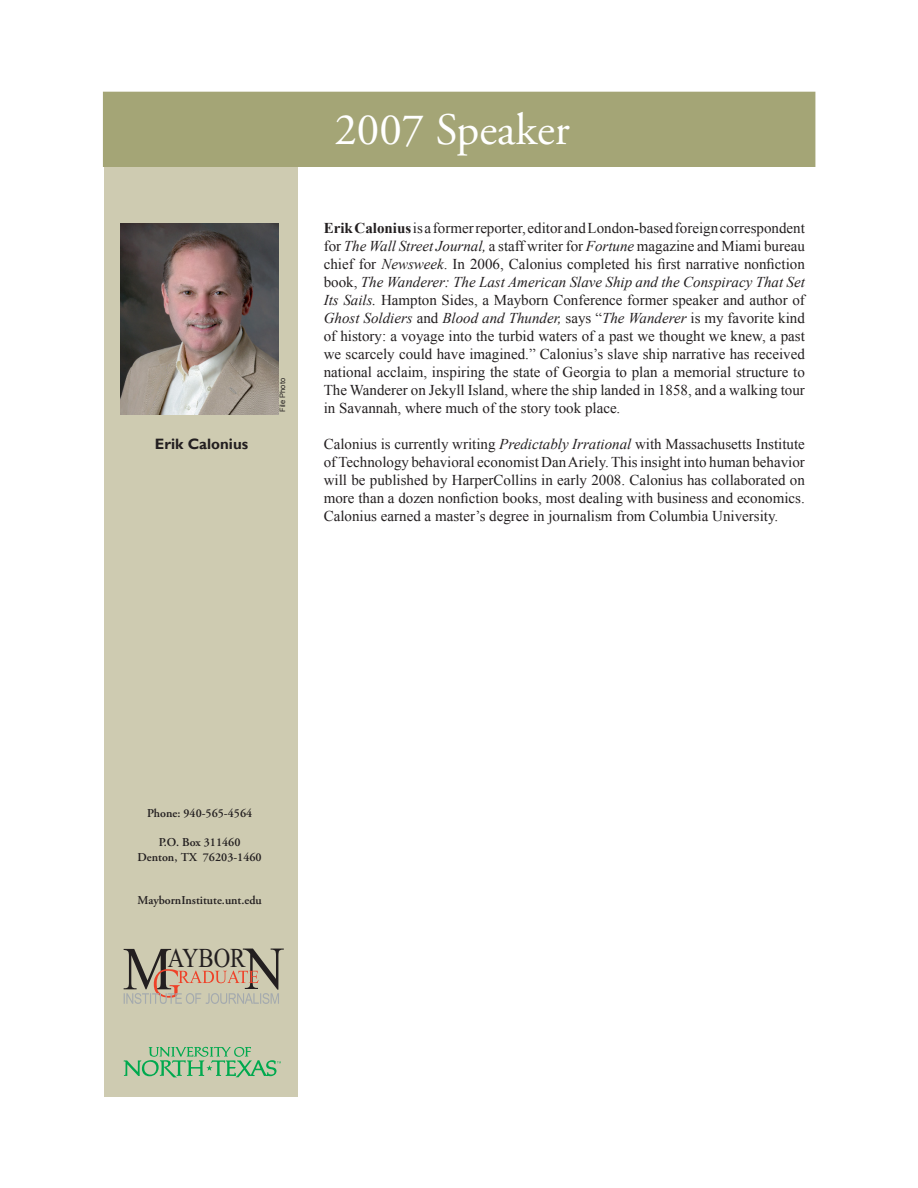
<style>
.page{position:relative;width:918px;height:1188px;background:#fff}
.page>*{position:absolute;margin:0;border:0;box-sizing:border-box;transform-origin:0 0}
.t1{font:61.05px "Times New Roman";color:#231f20;scale:.91 1}
.t2{font:61.05px "Times New Roman";color:#231f20;scale:.93 1}
.t3{font:45px "Adobe Garamond Pro";color:#fff}
.t4{font:27.3px "Times New Roman";letter-spacing:-.01em;color:#231f20;scale:.84 1}
.t5{font:15px/18px "Times New Roman";color:#231f20;text-align:justify}
.t6{font:700 15px "Gill Sans";color:#231f20}
.t7{font:600 12px "Adobe Garamond Pro";color:#231f20}
.t8{font:7.5px "Arial";color:#231f20}
.s1{font-weight:700}
.s2{font-style:italic}
</style>
<div class="page">
<div style="left:104px;top:165px;width:193px;height:931px;background:#cecbb1"></div>
<div style="left:104px;top:92px;width:711px;height:74px;background:#a4a576"></div>
<div style="left:103px;top:92px;width:712px;height:75px;border:2px solid #a4a576"></div>
<img style="left:121px;top:224px;width:157px;height:191px">
<svg style="left:124px;top:969px;width:155px;height:35px"></svg>
<svg style="left:123px;top:1047px;width:158px;height:30px"></svg>
<p class="t6" style="left:155px;top:434px;width:95px">Erik Calonius</p>
<p class="t8" style="left:278px;top:412px;width:35px;rotate:-90deg">File Photo</p>
<p class="t3" style="left:334px;top:102px;width:237px">2007 Speaker</p>
<p class="t5" style="left:324px;top:218px;width:483px"><span class="s1">Erik Calonius</span> is a former reporter, editor and London-based foreign correspondent for <span class="s2">The Wall Street Journal,</span> a staff writer for <span class="s2">Fortune</span> magazine and Miami bureau chief for <span class="s2">Newsweek</span>. In 2006, Calonius completed his first narrative nonfiction book, <span class="s2">The Wanderer: The Last American Slave Ship and the Conspiracy That Set Its Sails.</span> Hampton Sides, a Mayborn Conference former speaker and author of <span class="s2">Ghost Soldiers</span> and <span class="s2">Blood and Thunder,</span> says “<span class="s2">The Wanderer</span> is my favorite kind of history: a voyage into the turbid waters of a past we thought we knew, a past we scarcely could have imagined.” Calonius’s slave ship narrative has received national acclaim, inspiring the state of Georgia to plan a memorial structure to The Wanderer on Jekyll Island, where the ship landed in 1858, and a walking tour in Savannah, where much of the story took place.</p>
<p class="t5" style="left:324px;top:434px;width:483px">Calonius is currently writing <span class="s2">Predictably Irrational</span> with Massachusetts Institute of Technology behavioral economist Dan Ariely. This insight into human behavior will be published by HarperCollins in early 2008. Calonius has collaborated on more than a dozen nonfiction books, most dealing with business and economics.<br>Calonius earned a master’s degree in journalism from Columbia University.</p>
<p class="t7" style="left:147px;top:807px;width:107px">Phone: 940-565-4564</p>
<p class="t7" style="left:159px;top:835px;width:83px">P.O. Box 311460</p>
<p class="t7" style="left:138px;top:850px;width:126px">Denton, TX 76203-1460</p>
<p class="t7" style="left:137px;top:893px;width:126px">MaybornInstitute.unt.edu</p>
<p class="t4" style="left:168px;top:940px;width:94px">AYBOR</p>
<p class="t2" style="left:244px;top:928px;width:46px">N</p>
<p class="t1" style="left:123px;top:928px;width:56px">M</p>
</div>
